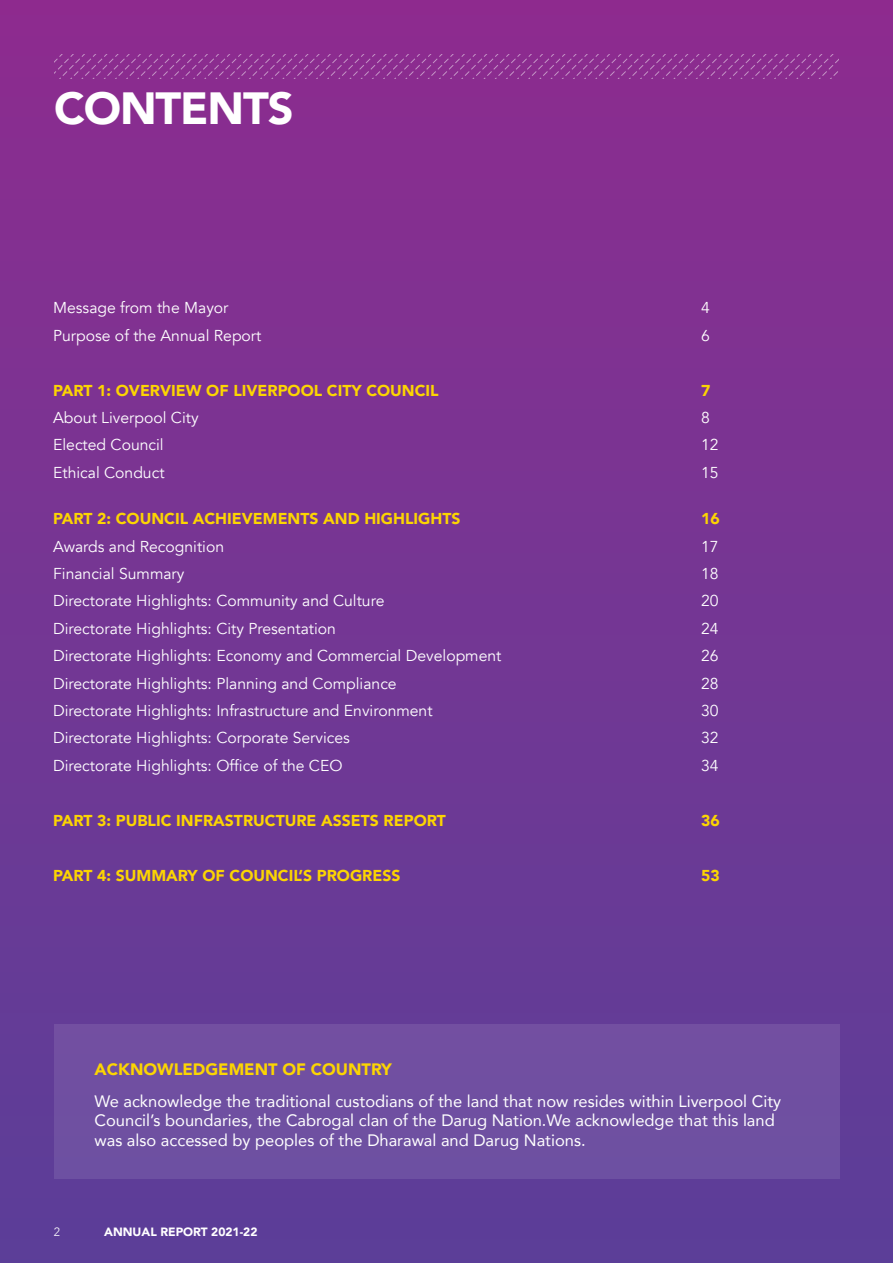
<style>
.page{position:relative;width:893px;height:1263px;background:#fff}
.page>*{position:absolute;margin:0;border:0;box-sizing:border-box;transform-origin:0 0}
.t1{font:900 45px "Avenir";letter-spacing:-.025em;color:#fff}
.t2{font:16.5px/19.8px "Avenir";color:#fff}
.t3{font:900 16.5px "Avenir";color:#fcd502}
.t4{font:15.75px "Avenir";color:#fff}
.t5{font:900 15.75px "Avenir";color:#fcd502}
.t6{font:900 12px "Avenir";color:#fff}
.t7{font:300 12px "Avenir";color:#fff}
</style>
<div class="page">
<div style="left:0;top:0;width:893px;height:1263px;background:linear-gradient(to bottom,#8d2c8f,#5a3f99)"></div>
<svg style="left:54px;top:54px;width:785px;height:25px;background:#8f3493"></svg>
<div style="left:54px;top:1025px;width:785px;height:154px;background:#6f4fa1"></div>
<h1 class="t1" style="left:54px;top:69px;width:241px">CONTENTS</h1>
<p class="t4" style="left:53px;top:299px;width:177px">Message from the Mayor</p>
<p class="t4" style="left:701px;top:299px;width:10px">4</p>
<p class="t4" style="left:53px;top:326px;width:210px">Purpose of the Annual Report</p>
<p class="t4" style="left:701px;top:326px;width:10px">6</p>
<p class="t5" style="left:53px;top:377px;width:387px">PART 1: OVERVIEW OF LIVERPOOL CITY COUNCIL</p>
<p class="t5" style="left:701px;top:377px;width:11px">7</p>
<p class="t4" style="left:53px;top:408px;width:147px">About Liverpool City</p>
<p class="t4" style="left:701px;top:408px;width:10px">8</p>
<p class="t4" style="left:53px;top:436px;width:112px">Elected Council</p>
<p class="t4" style="left:701px;top:436px;width:19px">12</p>
<p class="t4" style="left:53px;top:463px;width:113px">Ethical Conduct</p>
<p class="t4" style="left:701px;top:463px;width:19px">15</p>
<p class="t5" style="left:53px;top:505px;width:409px">PART 2: COUNCIL ACHIEVEMENTS AND HIGHLIGHTS</p>
<p class="t5" style="left:701px;top:505px;width:20px">16</p>
<p class="t4" style="left:53px;top:537px;width:172px">Awards and Recognition</p>
<p class="t4" style="left:701px;top:537px;width:19px">17</p>
<p class="t4" style="left:53px;top:564px;width:133px">Financial Summary</p>
<p class="t4" style="left:701px;top:564px;width:19px">18</p>
<p class="t4" style="left:53px;top:592px;width:333px">Directorate Highlights: Community and Culture</p>
<p class="t4" style="left:701px;top:592px;width:19px">20</p>
<p class="t4" style="left:53px;top:619px;width:284px">Directorate Highlights: City Presentation</p>
<p class="t4" style="left:701px;top:619px;width:19px">24</p>
<p class="t4" style="left:53px;top:646px;width:450px">Directorate Highlights: Economy and Commercial Development</p>
<p class="t4" style="left:701px;top:646px;width:19px">26</p>
<p class="t4" style="left:53px;top:674px;width:345px">Directorate Highlights: Planning and Compliance</p>
<p class="t4" style="left:701px;top:674px;width:19px">28</p>
<p class="t4" style="left:53px;top:701px;width:381px">Directorate Highlights: Infrastructure and Environment</p>
<p class="t4" style="left:701px;top:701px;width:19px">30</p>
<p class="t4" style="left:53px;top:729px;width:298px">Directorate Highlights: Corporate Services</p>
<p class="t4" style="left:701px;top:729px;width:19px">32</p>
<p class="t4" style="left:53px;top:756px;width:291px">Directorate Highlights: Office of the CEO</p>
<p class="t4" style="left:701px;top:756px;width:19px">34</p>
<p class="t5" style="left:53px;top:807px;width:394px">PART 3: PUBLIC INFRASTRUCTURE ASSETS REPORT</p>
<p class="t5" style="left:701px;top:807px;width:20px">36</p>
<p class="t5" style="left:53px;top:861px;width:349px">PART 4: SUMMARY OF COUNCIL’S PROGRESS</p>
<p class="t5" style="left:701px;top:861px;width:20px">53</p>
<p class="t3" style="left:95px;top:1055px;width:299px">ACKNOWLEDGEMENT OF COUNTRY</p>
<p class="t2" style="left:95px;top:1090px;width:688px">We acknowledge the traditional custodians of the land that now resides within Liverpool City<br>Council’s boundaries, the Cabrogal clan of the Darug Nation.We acknowledge that this land was also accessed by peoples of the Dharawal and Darug Nations.</p>
<p class="t7" style="left:54px;top:1225px;width:8px">2</p>
<p class="t6" style="left:104px;top:1221px;width:155px">ANNUAL REPORT 2021-22</p>
</div>
